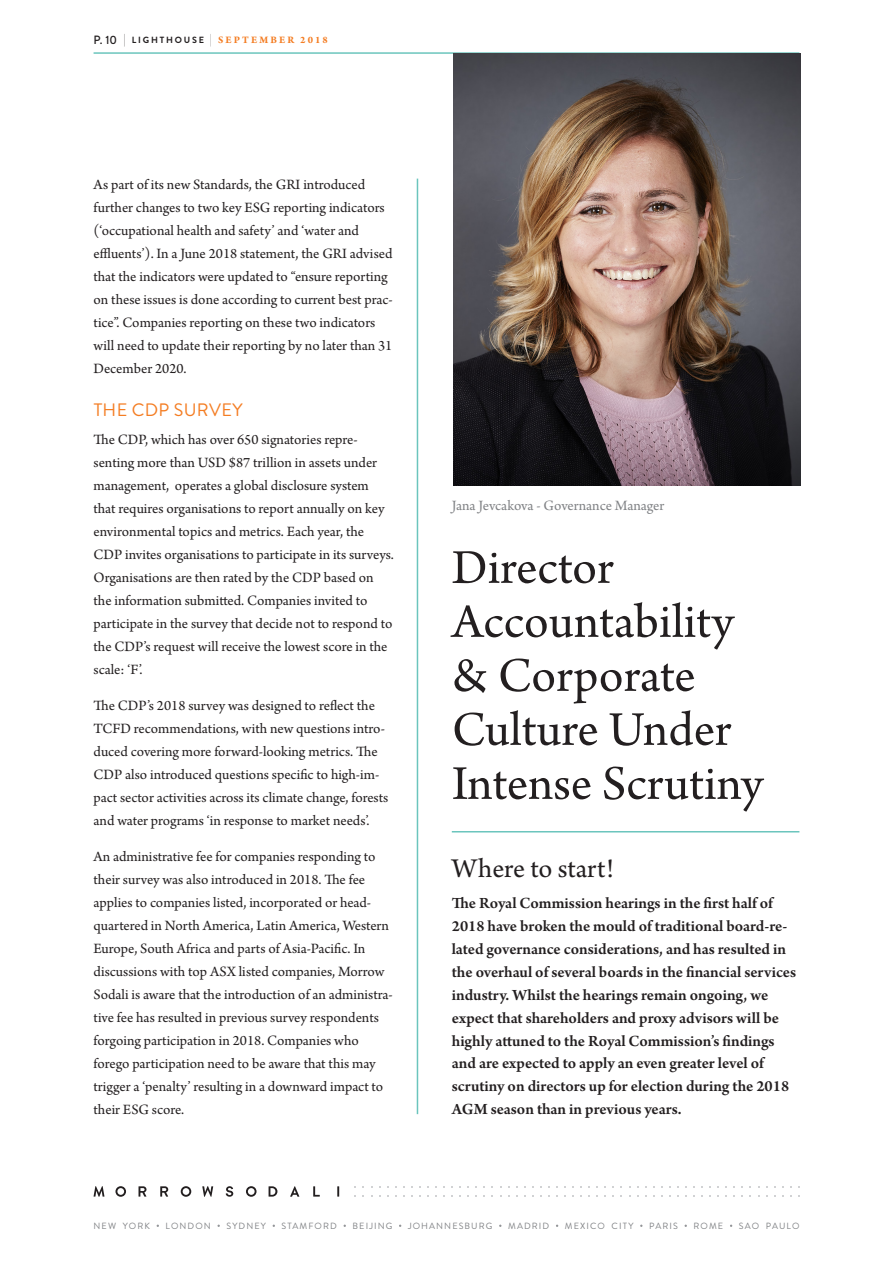
<style>
.page{position:relative;width:893px;height:1263px;background:#fff}
.page>*{position:absolute;margin:0;border:0;box-sizing:border-box;transform-origin:0 0}
.Body_Copy{font:51px/54px "Arno Pro";color:#231f20}
.Body_Copy-2{font:28.5px "Arno Pro";letter-spacing:-.005em;color:#231f20}
.Subhead_02{font:18px "Brandon Grotesque";letter-spacing:.02em;color:#f47d23}
.Body_Copy-3{font:600 16.5px/22.8px "Arno Pro";letter-spacing:-.005em;color:#231f20}
.Body_Copy-4{font:15px/23.1px "Arno Pro";color:#231f20}
.Body_Copy-5{font:15px "Arno Pro";letter-spacing:-.005em;color:#808285}
.t1{font:700 10.5px "Arno Pro";letter-spacing:.2em;color:#f47d23}
.t2{font:9px "Brandon Grotesque";letter-spacing:.12em;color:#808285}
.s1{font-family:"Brandon Grotesque";font-weight:500;font-size:12px;color:#231f20}
.s2{font-family:"Brandon Grotesque";font-weight:100;font-size:12px;color:#231f20}
.s3{font-family:"Brandon Grotesque";font-size:9px;color:#231f20}
</style>
<div class="page">
<svg style="left:337px;top:1186px;width:2px;height:10px"></svg>
<svg style="left:202px;top:1186px;width:11px;height:11px"></svg>
<svg style="left:139px;top:1186px;width:7px;height:10px"></svg>
<svg style="left:160px;top:1186px;width:8px;height:10px"></svg>
<svg style="left:290px;top:1186px;width:9px;height:11px"></svg>
<svg style="left:226px;top:1186px;width:7px;height:11px"></svg>
<svg style="left:313px;top:1186px;width:7px;height:10px"></svg>
<svg style="left:115px;top:1186px;width:11px;height:11px"></svg>
<svg style="left:181px;top:1186px;width:10px;height:11px"></svg>
<svg style="left:246px;top:1186px;width:11px;height:11px"></svg>
<svg style="left:269px;top:1186px;width:8px;height:10px"></svg>
<svg style="left:94px;top:1186px;width:10px;height:11px"></svg>
<hr style="left:94px;top:52px;width:705px;height:2px;background:#6bc5bd">
<hr style="left:452px;top:831px;width:347px;height:1px;background:#6bc5bd">
<img style="left:453px;top:54px;width:347px;height:432px">
<hr style="left:417px;top:179px;width:1px;height:935px;background:#6bc5bd">
<p class="t1" style="left:94px;top:34px;width:236px"><span class="s1">P. 10</span> <span class="s2">|</span> <span class="s3">LIGHTHOUSE</span> <span class="s2">|</span> SEPTEMBER 2018</p>
<p class="Body_Copy-4" style="left:94px;top:173px;width:301px">As part of its new Standards, the GRI introduced further changes to two key ESG reporting indicators (‘occupational health and safety’ and ‘water and effluents’). In a June 2018 statement, the GRI advised that the indicators were updated to “ensure reporting on these issues is done according to current best prac&shy;tice”. Companies reporting on these two indicators will need to update their reporting by no later than 31<br>December 2020.</p>
<p class="Subhead_02" style="left:94px;top:398px;width:151px">THE CDP SURVEY</p>
<p class="Body_Copy-4" style="left:94px;top:428px;width:302px">The CDP, which has over 650 signatories repre&shy;senting more than USD $87 trillion in assets under management, operates a global disclosure system that requires organisations to report annually on key environmental topics and metrics. Each year, the CDP invites organisations to participate in its surveys.<br>Organisations are then rated by the CDP based on the information submitted. Companies invited to participate in the survey that decide not to respond to the CDP’s request will receive the lowest score in the scale: ‘F’.</p>
<p class="Body_Copy-4" style="left:94px;top:694px;width:296px">The CDP’s 2018 survey was designed to reflect the TCFD recommendations, with new questions intro&shy;duced covering more forward-looking metrics. The CDP also introduced questions specific to high-im&shy;pact sector activities across its climate change, forests and water programs ‘in response to market needs’.</p>
<p class="Body_Copy-4" style="left:94px;top:845px;width:301px">An administrative fee for companies responding to their survey was also introduced in 2018. The fee applies to companies listed, incorporated or head&shy;quartered in North America, Latin America, Western Europe, South Africa and parts of Asia-Pacific. In discussions with top ASX listed companies, Morrow Sodali is aware that the introduction of an administra&shy;tive fee has resulted in previous survey respondents forgoing participation in 2018. Companies who forego participation need to be aware that this may trigger a ‘penalty’ resulting in a downward impact to their ESG score.</p>
<p class="Body_Copy-2" style="left:452px;top:852px;width:164px">Where to start!</p>
<p class="Body_Copy-5" style="left:452px;top:497px;width:214px">Jana Jevcakova - Governance Manager</p>
<p class="Body_Copy" style="left:452px;top:543px;width:313px">Director<br>Accountability &amp; Corporate<br>Culture Under<br>Intense Scrutiny</p>
<p class="Body_Copy-3" style="left:452px;top:893px;width:346px">The Royal Commission hearings in the first half of 2018 have broken the mould of traditional board-re&shy;lated governance considerations, and has resulted in the overhaul of several boards in the financial services industry. Whilst the hearings remain ongoing, we expect that shareholders and proxy advisors will be highly attuned to the Royal Commission’s findings and are expected to apply an even greater level of scrutiny on directors up for election during the 2018<br>AGM season than in previous years.</p>
<p class="t2" style="left:94px;top:1219px;width:58px">NEW YORK</p>
<p class="t2" style="left:166px;top:1219px;width:47px">LONDON</p>
<p class="t2" style="left:227px;top:1219px;width:41px">SYDNEY</p>
<p class="t2" style="left:282px;top:1219px;width:57px">STAMFORD</p>
<p class="t2" style="left:353px;top:1219px;width:41px">BEIJING</p>
<p class="t2" style="left:408px;top:1219px;width:86px">JOHANNESBURG</p>
<p class="t2" style="left:508px;top:1219px;width:43px">MADRID</p>
<p class="t2" style="left:565px;top:1219px;width:70px">MEXICO CITY</p>
<p class="t2" style="left:649px;top:1219px;width:30px">PARIS</p>
<p class="t2" style="left:694px;top:1219px;width:31px">ROME</p>
<p class="t2" style="left:739px;top:1219px;width:62px">SAO PAULO</p>
</div>
